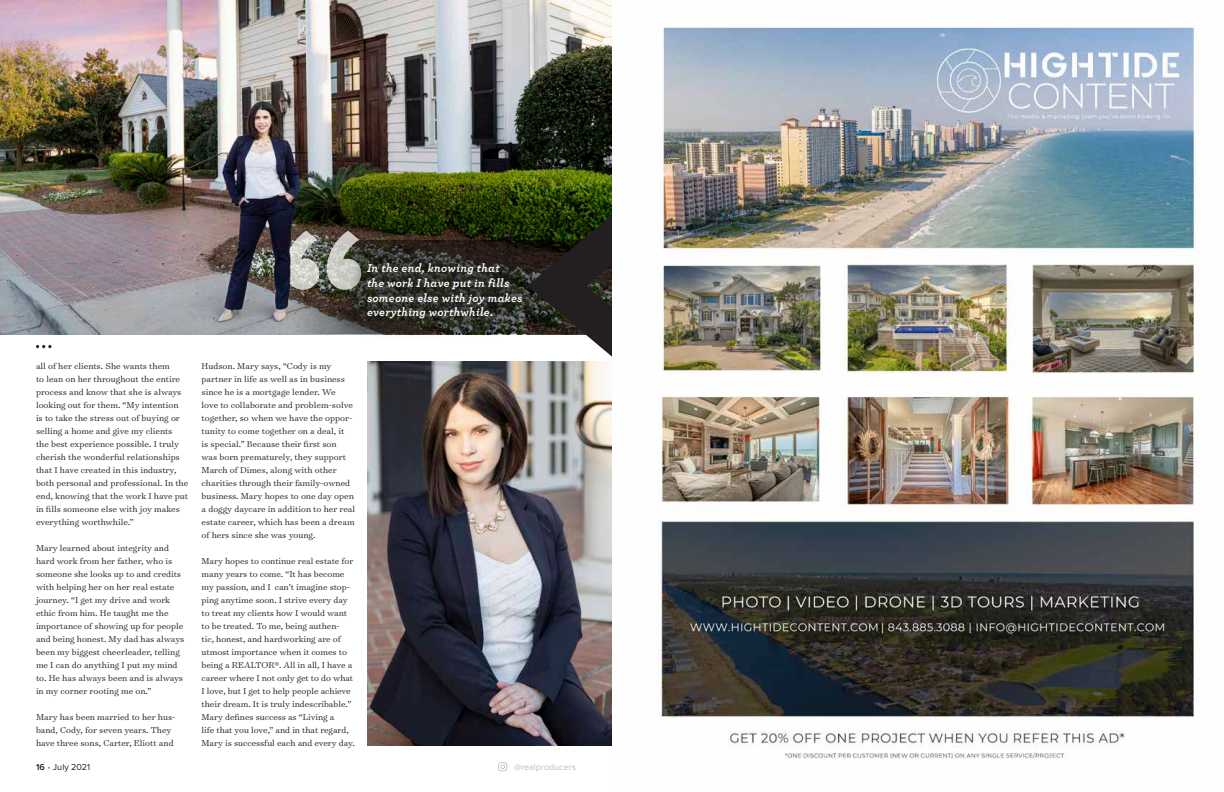
<style>
.page{position:relative;width:1224px;height:792px;background:#fff}
.page>*{position:absolute;margin:0;border:0;box-sizing:border-box;transform-origin:0 0}
.t1{font:italic 700 11.9px/14.8px "Archer Pro";letter-spacing:.02em;color:#fcfbf7}
.t2{font:300 9.8px/13px "Surveyor Text";color:#231f20}
.t3{font:9px "Proxima Nova";color:#bcbec0}
.t4{font:9px "Proxima Nova";letter-spacing:.015em;color:#231f20}
.s1{font-weight:600}
.s2{color:#19a8e0}
</style>
<div class="page">
<svg style="left:498px;top:762px;width:9px;height:9px"></svg>
<img style="left:658px;top:27px;width:537px;height:732px">
<img style="left:0;top:0;width:612px;height:334px">
<svg style="left:312px;top:290px;width:32px;height:44px"></svg>
<svg style="left:312px;top:231px;width:49px;height:59px;background:#8c8c82"></svg>
<svg style="left:36px;top:345px;width:15px;height:3px"></svg>
<img style="left:265px;top:222px;width:47px;height:112px">
<svg style="left:527px;top:215px;width:85px;height:142px;background:#41423a"></svg>
<img style="left:367px;top:361px;width:245px;height:384px">
<div style="left:344px;top:240px;width:201px;height:101px;background:#231f20;opacity:.5"></div>
<p class="t1" style="left:367px;top:260px;width:157px">In the end, knowing that<br>the work I have put in fills someone else with joy makes everything worthwhile.</p>
<p class="t2" style="left:36px;top:359px;width:154px">all of her clients. She wants them<br>to lean on her throughout the entire process and know that she is always looking out for them. “My intention<br>is to take the stress out of buying or selling a home and give my clients<br>the best experience possible. I truly cherish the wonderful relationships that I have created in this industry, both personal and professional. In the end, knowing that the work I have put in fills someone else with joy makes everything worthwhile.”</p>
<p class="t2" style="left:36px;top:541px;width:150px">Mary learned about integrity and hard work from her father, who is someone she looks up to and credits with helping her on her real estate journey. “I get my drive and work ethic from him. He taught me the importance of showing up for people and being honest. My dad has always been my biggest cheerleader, telling me I can do anything I put my mind to. He has always been and is always in my corner rooting me on.”</p>
<p class="t2" style="left:36px;top:710px;width:141px">Mary has been married to her hus&shy;band, Cody, for seven years. They have three sons, Carter, Eliott and</p>
<p class="t2" style="left:202px;top:359px;width:155px">Hudson. Mary says, “Cody is my partner in life as well as in business since he is a mortgage lender. We<br>love to collaborate and problem-solve together, so when we have the oppor&shy;tunity to come together on a deal, it<br>is special.” Because their first son<br>was born prematurely, they support March of Dimes, along with other charities through their family-owned business. Mary hopes to one day open a doggy daycare in addition to her real estate career, which has been a dream of hers since she was young.</p>
<p class="t2" style="left:202px;top:554px;width:155px">Mary hopes to continue real estate for many years to come. “It has become my passion, and I can’t imagine stop&shy;ping anytime soon. I strive every day to treat my clients how I would want to be treated. To me, being authen&shy;tic, honest, and hardworking are of utmost importance when it comes to being a REALTOR®. All in all, I have a career where I not only get to do what I love, but I get to help people achieve their dream. It is truly indescribable.” Mary defines success as “Living a<br>life that you love,” and in that regard, Mary is successful each and every day.</p>
<p class="t4" style="left:36px;top:762px;width:56px"><span class="s1">16</span> <span class="s2">•</span> July 2021</p>
<p class="t3" style="left:514px;top:762px;width:63px">@realproducers</p>
</div>
